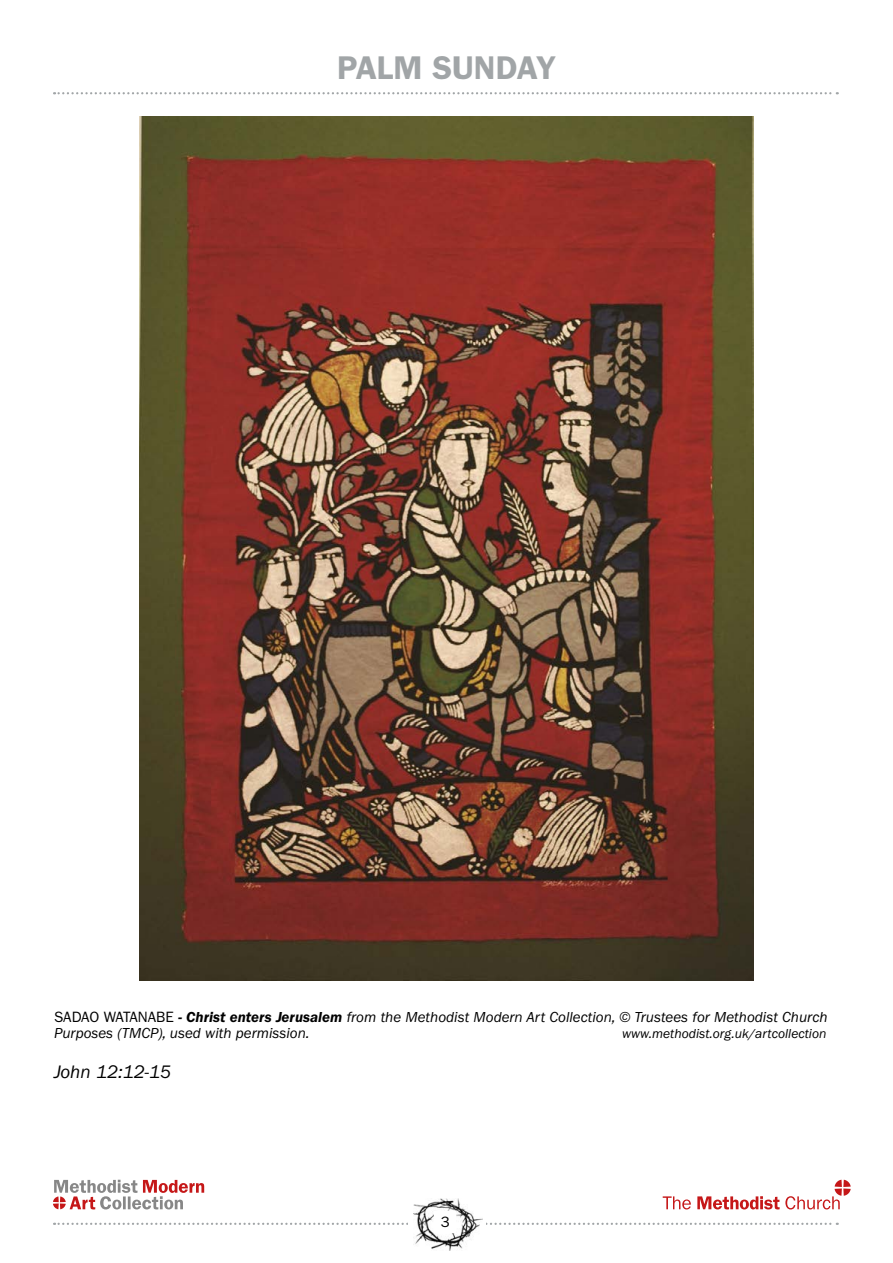
<style>
.page{position:relative;width:893px;height:1263px;background:#fff}
.page>*{position:absolute;margin:0;border:0;box-sizing:border-box;transform-origin:0 0}
.t1{font:600 33px "Franklin Gothic";color:#a1a5a7}
.t2{font:italic 18.75px "Franklin Gothic";color:#000}
.t3{font:italic 15px/16.2px "Franklin Gothic";color:#000}
.t4{font:15px "Franklin Gothic";color:#000}
.t5{font:italic 13.5px "Franklin Gothic";color:#000}
.s1{font-style:normal}
.s2{font-weight:600}
</style>
<div class="page">
<svg style="left:54px;top:1223px;width:784px;height:2px"></svg>
<svg style="left:53px;top:1180px;width:151px;height:29px"></svg>
<svg style="left:663px;top:1196px;width:28px;height:13px"></svg>
<svg style="left:697px;top:1180px;width:154px;height:29px"></svg>
<div style="left:408px;top:1194px;width:77px;height:59px;background:#fff"></div>
<img style="left:414px;top:1198px;width:69px;height:53px">
<div style="left:435px;top:1211px;width:21px;height:21px;background:#fff"></div>
<img style="left:139px;top:116px;width:615px;height:864px">
<svg style="left:54px;top:92px;width:784px;height:2px"></svg>
<h1 class="t1" style="left:337px;top:48px;width:220px">PALM SUNDAY</h1>
<p class="t3" style="left:54px;top:1009px;width:775px"><span class="s1">SADAO WATANABE</span> <span class="s2">- Christ enters Jerusalem</span> from the Methodist Modern Art Collection, © Trustees for Methodist Church<br>Purposes (TMCP), used with permission.</p>
<p class="t5" style="left:622px;top:1026px;width:206px">www.methodist.org.uk/artcollection</p>
<p class="t2" style="left:54px;top:1062px;width:119px">John 12:12-15</p>
<p class="t4" style="left:441px;top:1213px;width:10px">3</p>
</div>
